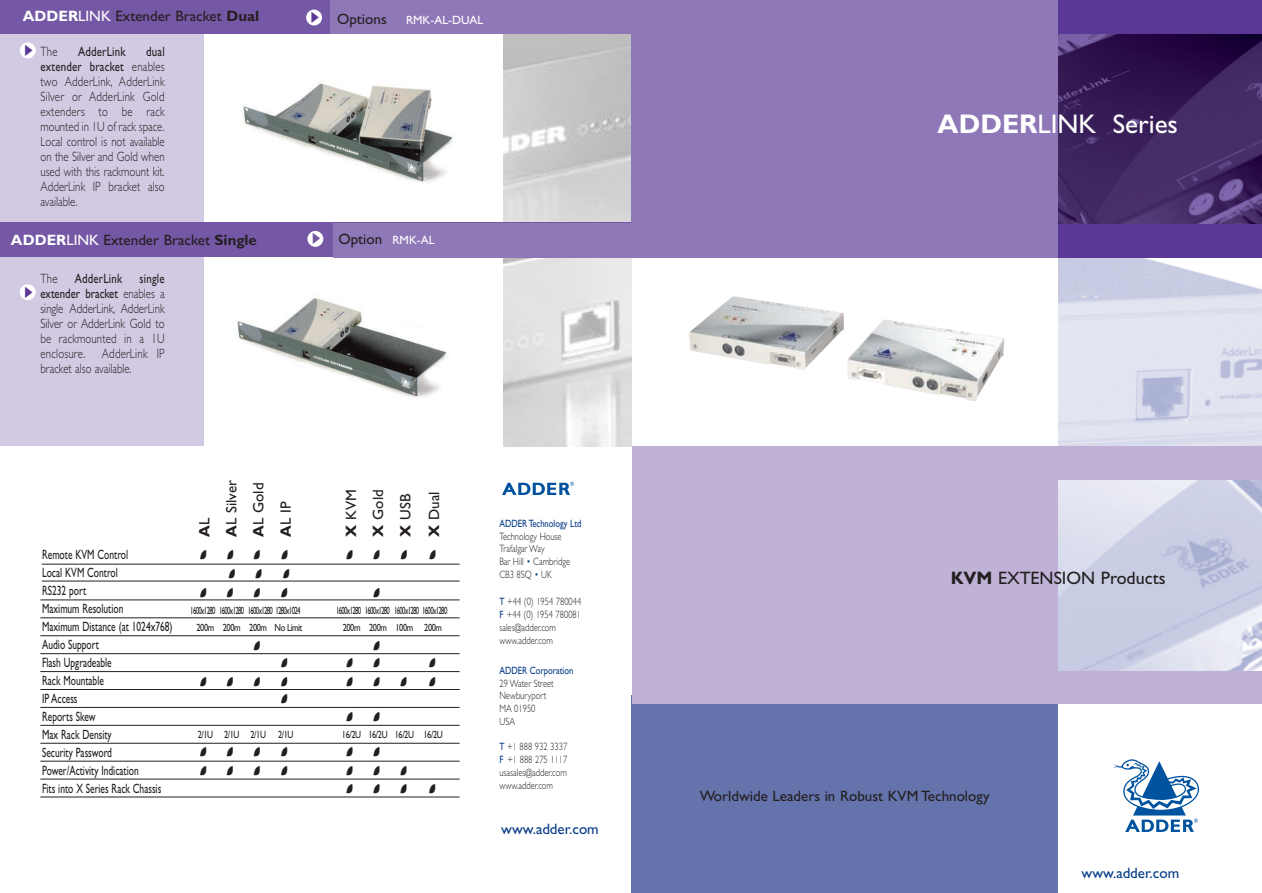
<style>
.page{position:relative;width:1262px;height:893px;background:#fff}
.page>*{position:absolute;margin:0;border:0;box-sizing:border-box;transform-origin:0 0}
.t1{font:36px/70.5px "Brodys Hand";color:#231f20;scale:.8 1}
.t2{font:27px "Gill Sans";color:#fff}
.t3{font:18px "Gill Sans";color:#231f20}
.t4{font:15px/27.2px "Gill Sans";color:#231f20;text-align:justify}
.t5{font:15px "Gill Sans";color:#083e89}
.t6{font:700 15px "Gill Sans";color:#231f20}
.t7{font:300 13.5px/15px "Gill Sans";letter-spacing:.01em;color:#231f20;text-align:justify;scale:.8 1}
.t8{font:13.5px/18px "Gill Sans";color:#231f20;scale:.7 1}
.t9{font:13.5px "Gill Sans";letter-spacing:.02em;color:#231f20;scale:.8 1}
.t10{font:12px "Gill Sans";color:#fff}
.t11{font:300 10.65px/12.8px "Gill Sans";color:#231f20;scale:.8 1}
.t12{font:10.65px "Gill Sans";color:#083e89;scale:.8 1}
.t13{font:10.5px "Gill Sans";letter-spacing:-.1em;color:#231f20;scale:.65 1}
.t14{font:10.5px "Gill Sans";letter-spacing:-.05em;color:#231f20;scale:.8 1}
.t15{font:10.5px "Gill Sans";letter-spacing:-.1em;color:#231f20;scale:.8 1}
.s1{font-weight:700;color:#fff}
.s2{color:#fff}
.s3{font-weight:700}
.s4{font-weight:400}
.s5{font-size:12px;color:#fff}
.s6{color:#083e89}
.s7{font-weight:400;color:#083e89}
</style>
<div class="page">
<img style="left:504px;top:34px;width:127px;height:189px">
<img style="left:504px;top:257px;width:127px;height:189px">
<div style="left:0;top:0;width:203px;height:446px;background:#d2cae3"></div>
<div style="left:0;top:0;width:593px;height:34px;background:#7558a5"></div>
<div style="left:330px;top:0;width:321px;height:34px;background:#8e78b7"></div>
<div style="left:631px;top:695px;width:427px;height:197px;background:#6473ac"></div>
<div style="left:0;top:223px;width:631px;height:34px;background:#7558a5"></div>
<img style="left:1058px;top:257px;width:204px;height:189px">
<div style="left:631px;top:446px;width:631px;height:258px;background:#bfb2d6"></div>
<svg style="left:502px;top:481px;width:72px;height:14px"></svg>
<div style="left:333px;top:223px;width:314px;height:34px;background:#8e78b7"></div>
<div style="left:20px;top:284px;width:16px;height:16px;background:#fff;border-radius:50%"></div>
<div style="left:307px;top:231px;width:16px;height:16px;background:#fff;border-radius:50%"></div>
<img style="left:1058px;top:480px;width:204px;height:190px">
<div style="left:631px;top:0;width:443px;height:257px;background:#8e78b7"></div>
<div style="left:1058px;top:0;width:204px;height:257px;background:#5b3896"></div>
<img style="left:1058px;top:34px;width:204px;height:189px">
<div style="left:20px;top:42px;width:16px;height:16px;background:#fff;border-radius:50%"></div>
<div style="left:306px;top:10px;width:16px;height:15px;background:#fff;border-radius:50%"></div>
<img style="left:243px;top:83px;width:210px;height:100px">
<img style="left:237px;top:298px;width:211px;height:100px">
<img style="left:689px;top:296px;width:315px;height:105px">
<svg style="left:1113px;top:759px;width:85px;height:73px"></svg>
<hr style="left:42px;top:563px;width:417px;height:1px;background:#231f20">
<hr style="left:42px;top:580px;width:417px;height:1px;background:#231f20">
<hr style="left:40px;top:599px;width:419px;height:1px;background:#231f20">
<hr style="left:40px;top:617px;width:419px;height:1px;background:#231f20">
<hr style="left:40px;top:635px;width:419px;height:1px;background:#231f20">
<hr style="left:40px;top:653px;width:419px;height:1px;background:#231f20">
<hr style="left:40px;top:671px;width:419px;height:1px;background:#231f20">
<hr style="left:40px;top:689px;width:419px;height:1px;background:#231f20">
<hr style="left:40px;top:707px;width:419px;height:1px;background:#231f20">
<hr style="left:40px;top:725px;width:419px;height:1px;background:#231f20">
<hr style="left:40px;top:742px;width:419px;height:1px;background:#231f20">
<hr style="left:40px;top:760px;width:419px;height:1px;background:#231f20">
<hr style="left:40px;top:778px;width:419px;height:1px;background:#231f20">
<hr style="left:40px;top:796px;width:419px;height:1px;background:#231f20">
<p class="t4" style="left:23px;top:4px;width:238px"><span class="s1">ADDER</span><span class="s2">LINK</span> Extender Bracket <span class="s3">Dual</span></p>
<p class="t4" style="left:337px;top:7px;width:51px">Options</p>
<p class="t7" style="left:41px;top:45px;width:23px">The</p>
<p class="t9" style="left:78px;top:47px;width:61px">AdderLink</p>
<p class="t7" style="left:41px;top:45px;width:157px;text-indent:106px"><span class="s4">dual extender bracket</span> enables two AdderLink, AdderLink Silver or AdderLink Gold extenders to be rack mounted in 1U of rack space.<br>Local control is not available on the Silver and Gold when used with this rackmount kit.<br>AdderLink IP bracket also available.</p>
<p class="t10" style="left:406px;top:16px;width:79px">RMK-AL-DUAL</p>
<p class="t4" style="left:11px;top:228px;width:247px"><span class="s1">ADDER</span><span class="s2">LINK</span> Extender Bracket <span class="s3">Single</span></p>
<p class="t4" style="left:338px;top:226px;width:98px">Option <span class="s5">RMK-AL</span></p>
<p class="t7" style="left:40px;top:272px;width:23px">The</p>
<p class="t9" style="left:75px;top:274px;width:61px">AdderLink</p>
<p class="t7" style="left:40px;top:272px;width:157px;text-indent:99px"><span class="s4">single extender bracket</span> enables a single AdderLink, AdderLink Silver or AdderLink Gold to be rackmounted in a 1U enclosure. AdderLink IP bracket also available.</p>
<p class="t8" style="left:42px;top:547px;width:188px">Remote KVM Control<br>Local KVM Control<br>RS232 port<br>Maximum Resolution<br>Maximum Distance (at 1024x768)<br>Audio Support<br>Flash Upgradeable<br>Rack Mountable<br>IP Access<br>Reports Skew<br>Max Rack Density<br>Security Password<br>Power/Activity Indication<br>Fits into X Series Rack Chassis</p>
<p class="t4" style="left:219px;top:536px;width:58px;rotate:-90deg"><span class="s3">A</span>L Silver</p>
<h1 class="t1" style="left:226px;top:524px;width:12px">•</h1>
<h1 class="t1" style="left:228px;top:542px;width:12px">•</h1>
<p class="t4" style="left:246px;top:536px;width:55px;rotate:-90deg"><span class="s3">A</span>L Gold</p>
<h1 class="t1" style="left:253px;top:524px;width:12px">•</h1>
<h1 class="t1" style="left:255px;top:542px;width:12px">•</h1>
<h1 class="t1" style="left:199px;top:561px;width:79px">•••</h1>
<p class="t4" style="left:339px;top:536px;width:49px;rotate:-90deg"><span class="s3">X</span> KVM <span class="s3">X</span> Gold <span class="s3">X</span> USB</p>
<h1 class="t1" style="left:346px;top:524px;width:80px">•••</h1>
<p class="t4" style="left:422px;top:536px;width:47px;rotate:-90deg"><span class="s3">X</span> Dual</p>
<h1 class="t1" style="left:428px;top:524px;width:12px">•</h1>
<p class="t4" style="left:274px;top:536px;width:37px;rotate:-90deg"><span class="s3">A</span>L IP</p>
<h1 class="t1" style="left:280px;top:524px;width:12px">•</h1>
<h1 class="t1" style="left:282px;top:542px;width:12px">•</h1>
<h1 class="t1" style="left:280px;top:561px;width:12px">• •</h1>
<h1 class="t1" style="left:280px;top:650px;width:12px">•</h1>
<h1 class="t1" style="left:280px;top:677px;width:12px;line-height:52.9px">• •</h1>
<h1 class="t1" style="left:280px;top:739px;width:12px">•</h1>
<p class="t6" style="left:199px;top:536px;width:21px;rotate:-90deg">A<span class="s4">L</span></p>
<h1 class="t1" style="left:199px;top:524px;width:12px">•</h1>
<p class="t13" style="left:190px;top:606px;width:171px">1600x1280 1600x1280 1600x1280 1280x1024</p>
<p class="t13" style="left:336px;top:606px;width:173px">1600x1280 1600x1280 1600x1280 1600x1280</p>
<p class="t14" style="left:196px;top:624px;width:90px">200m 200m 200m</p>
<p class="t14" style="left:343px;top:624px;width:90px">200m 200m 100m</p>
<p class="t15" style="left:424px;top:624px;width:24px">200m</p>
<p class="t15" style="left:274px;top:624px;width:36px">No Limit</p>
<h1 class="t1" style="left:345px;top:632px;width:80px">••<span class="s2">•</span></h1>
<h1 class="t1" style="left:428px;top:632px;width:12px">•</h1>
<h1 class="t1" style="left:428px;top:650px;width:12px">•</h1>
<h1 class="t1" style="left:199px;top:650px;width:79px">•••</h1>
<h1 class="t1" style="left:345px;top:650px;width:80px">•••</h1>
<h1 class="t1" style="left:345px;top:686px;width:80px">••<span class="s2">•</span></h1>
<p class="t15" style="left:198px;top:731px;width:87px">2/1U 2/1U 2/1U</p>
<p class="t14" style="left:342px;top:731px;width:92px">16/2U 16/2U 16/2U</p>
<p class="t15" style="left:278px;top:731px;width:21px">2/1U</p>
<p class="t15" style="left:423px;top:731px;width:26px">16/2U</p>
<h1 class="t1" style="left:199px;top:721px;width:79px">•••</h1>
<h1 class="t1" style="left:345px;top:721px;width:80px">••<span class="s2">•</span></h1>
<h1 class="t1" style="left:199px;top:739px;width:79px">•••</h1>
<h1 class="t1" style="left:345px;top:739px;width:80px">•••</h1>
<h1 class="t1" style="left:345px;top:757px;width:80px">•••</h1>
<h1 class="t1" style="left:428px;top:757px;width:12px">•</h1>
<p class="t12" style="left:499px;top:519px;width:104px">ADDER Technology Ltd</p>
<p class="t11" style="left:499px;top:530px;width:90px">Technology House<br>Trafalgar Way<br>Bar Hill <span class="s6">•</span> Cambridge<br>CB3 8SQ <span class="s6">•</span> UK</p>
<p class="t11" style="left:499px;top:596px;width:104px"><span class="s7">T</span> +44 (0) 1954 780044<br><span class="s7">F</span> +44 (0) 1954 780081 sales@adder.com www.adder.com</p>
<p class="t12" style="left:499px;top:666px;width:94px">ADDER Corporation</p>
<p class="t11" style="left:499px;top:677px;width:69px">29 Water Street<br>Newburyport<br>MA 01950<br>USA</p>
<p class="t11" style="left:499px;top:741px;width:86px;text-align:justify"><span class="s7">T</span> +1 888 932 3337<br><span class="s7">F</span> +1 888 275 1117 usasales@adder.com www.adder.com</p>
<p class="t5" style="left:501px;top:824px;width:99px">www.adder.com</p>
<h2 class="t2" style="left:937px;top:115px;width:242px"><span class="s3">ADDER</span>LINK Series</h2>
<h3 class="t3" style="left:950px;top:572px;width:216px"><span class="s3">KVM</span> EXTENSION Products</h3>
<p class="t4" style="left:699px;top:783px;width:291px">Worldwide Leaders in Robust KVM Technology</p>
<p class="t5" style="left:1081px;top:867px;width:99px">www.adder.com</p>
</div>
